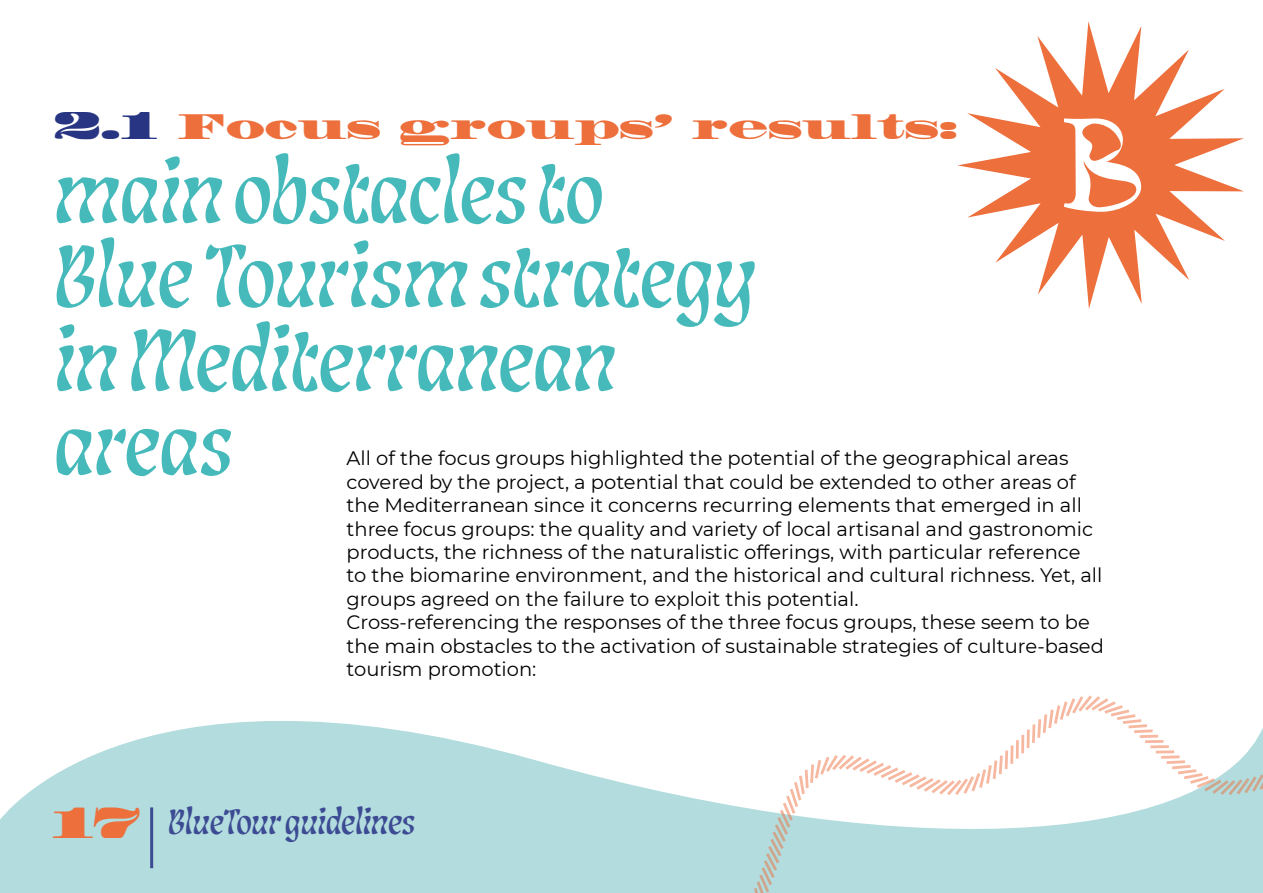
<style>
.page{position:relative;width:1263px;height:893px;background:#fff}
.page>*{position:absolute;margin:0;border:0;box-sizing:border-box;transform-origin:0 0}
.t1{font:90px/84px "Lisbeth Display";color:#46babb}
.t2{font:36px "Lisbeth Display";letter-spacing:-.005em;color:#3c4b93}
.t3{font:33px "Madrone Std";color:#ed6f3c}
.t4{font:19.5px/23.4px "Montserrat";color:#000}
.s1{font-size:36px;color:#283583}
.s2{font-family:"Madrone Std";font-size:40.5px;color:#ed6f3c}
</style>
<div class="page">
<svg style="left:0;top:721px;width:637px;height:172px;fill:#b2dcdd"></svg>
<hr style="left:150px;top:807px;width:3px;height:61px;background:#3c4b93">
<svg style="left:958px;top:21px;width:286px;height:288px"></svg>
<svg style="left:1064px;top:118px;width:79px;height:94px"></svg>
<svg style="left:637px;top:695px;width:626px;height:198px"></svg>
<h3 class="t3" style="left:54px;top:106px;width:905px"><span class="s1">2.1</span> Focus groups’ results:</h3>
<h1 class="t1" style="left:54px;top:140px;width:703px">main obstacles to<br>Blue Tourism strategy in Mediterranean areas</h1>
<p class="t4" style="left:347px;top:446px;width:759px">All of the focus groups highlighted the potential of the geographical areas covered by the project, a potential that could be extended to other areas of the Mediterranean since it concerns recurring elements that emerged in all three focus groups: the quality and variety of local artisanal and gastronomic products, the richness of the naturalistic offerings, with particular reference to the biomarine environment, and the historical and cultural richness. Yet, all groups agreed on the failure to exploit this potential.<br>Cross-referencing the responses of the three focus groups, these seem to be the main obstacles to the activation of sustainable strategies of culture-based tourism promotion:</p>
<h2 class="t2" style="left:52px;top:792px;width:364px"><span class="s2">17</span> BlueTour guidelines</h2>
</div>
